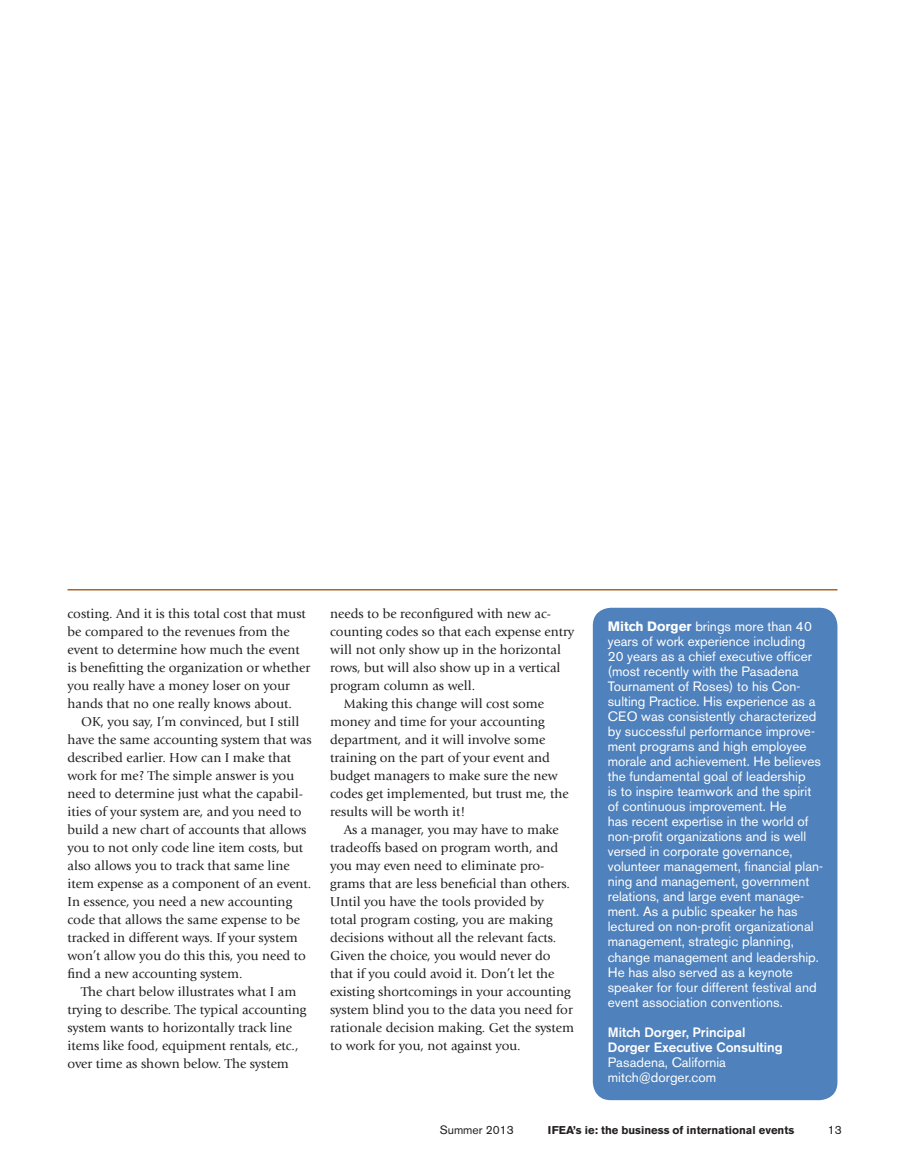
<style>
.page{position:relative;width:905px;height:1175px;background:#fff}
.page>*{position:absolute;margin:0;border:0;box-sizing:border-box;transform-origin:0 0}
.t1{font:13.5px/18px "Giovanni";color:#231f20}
.t2{font:13.5px/15px "Akzidenz Grotesk BE";color:#fff}
.t3{font:500 13.5px/15px "Akzidenz Grotesk BE";color:#fff}
.t4{font:12px "Akzidenz Grotesk BE";color:#231f20}
.t5{font:700 11.25px "Akzidenz Grotesk BE";color:#231f20}
.s1{font-weight:700}
</style>
<div class="page">
<div style="left:592px;top:608px;width:245px;height:492px;background:#4f81bc;border-radius:18px"></div>
<hr style="left:68px;top:589px;width:769px;height:1px;background:#b16321">
<p class="t1" style="left:68px;top:604px;width:244px">costing. And it is this total cost that must be compared to the revenues from the event to determine how much the event is benefitting the organization or whether you really have a money loser on your hands that no one really knows about.</p>
<p class="t1" style="left:68px;top:712px;width:246px;text-indent:14px">OK, you say, I’m convinced, but I still have the same accounting system that was described earlier. How can I make that work for me? The simple answer is you need to determine just what the capabil&shy;ities of your system are, and you need to build a new chart of accounts that allows you to not only code line item costs, but also allows you to track that same line item expense as a component of an event.<br>In essence, you need a new accounting code that allows the same expense to be tracked in different ways. If your system won’t allow you do this this, you need to find a new accounting system.</p>
<p class="t1" style="left:68px;top:982px;width:240px;text-indent:14px">The chart below illustrates what I am trying to describe. The typical accounting system wants to horizontally track line items like food, equipment rentals, etc., over time as shown below. The system</p>
<p class="t1" style="left:330px;top:604px;width:222px">needs to be reconfigured with new ac-</p>
<p class="t1" style="left:330px;top:622px;width:245px">counting codes so that each expense entry</p>
<p class="t1" style="left:330px;top:640px;width:232px">will not only show up in the horizontal</p>
<p class="t1" style="left:330px;top:658px;width:232px">rows, but will also show up in a vertical</p>
<p class="t1" style="left:330px;top:676px;width:146px">program column as well.</p>
<p class="t1" style="left:343px;top:694px;width:202px">Making this change will cost some</p>
<p class="t1" style="left:330px;top:712px;width:216px">money and time for your accounting</p>
<p class="t1" style="left:330px;top:730px;width:216px">department, and it will involve some</p>
<p class="t1" style="left:330px;top:748px;width:221px">training on the part of your event and</p>
<p class="t1" style="left:330px;top:766px;width:229px">budget managers to make sure the new</p>
<p class="t1" style="left:330px;top:784px;width:240px">codes get implemented, but trust me, the</p>
<p class="t1" style="left:330px;top:802px;width:137px">results will be worth it!</p>
<p class="t1" style="left:343px;top:820px;width:216px">As a manager, you may have to make</p>
<p class="t1" style="left:330px;top:838px;width:229px">tradeoffs based on program worth, and</p>
<p class="t1" style="left:330px;top:856px;width:216px">you may even need to eliminate pro-</p>
<p class="t1" style="left:330px;top:874px;width:241px">grams that are less beneficial than others.</p>
<p class="t1" style="left:330px;top:892px;width:215px">Until you have the tools provided by</p>
<p class="t1" style="left:330px;top:910px;width:224px">total program costing, you are making</p>
<p class="t1" style="left:330px;top:928px;width:227px">decisions without all the relevant facts.</p>
<p class="t1" style="left:330px;top:946px;width:222px">Given the choice, you would never do</p>
<p class="t1" style="left:330px;top:964px;width:226px">that if you could avoid it. Don’t let the</p>
<p class="t1" style="left:330px;top:982px;width:242px">existing shortcomings in your accounting</p>
<p class="t1" style="left:330px;top:1000px;width:244px">system blind you to the data you need for</p>
<p class="t1" style="left:330px;top:1018px;width:245px">rationale decision making. Get the system</p>
<p class="t1" style="left:330px;top:1036px;width:192px">to work for you, not against you.</p>
<p class="t2" style="left:608px;top:619px;width:217px"><span class="s1">Mitch Dorger</span> brings more than 40 years of work experience including 20 years as a chief executive officer (most recently with the Pasadena Tournament of Roses) to his Con&shy;sulting Practice. His experience as a CEO was consistently characterized by successful performance improve&shy;ment programs and high employee morale and achievement. He believes the fundamental goal of leadership<br>is to inspire teamwork and the spirit of continuous improvement. He<br>has recent expertise in the world of non-profit organizations and is well versed in corporate governance, volunteer management, financial plan&shy;ning and management, government relations, and large event manage&shy;ment. As a public speaker he has lectured on non-profit organizational management, strategic planning, change management and leadership.<br>He has also served as a keynote speaker for four different festival and event association conventions.</p>
<p class="t3" style="left:608px;top:1024px;width:176px">Mitch Dorger, Principal<br>Dorger Executive Consulting</p>
<p class="t2" style="left:608px;top:1054px;width:120px">Pasadena, California mitch@dorger.com</p>
<p class="t4" style="left:440px;top:1123px;width:76px">Summer 2013</p>
<p class="t5" style="left:548px;top:1124px;width:248px">IFEA’s ie: the business of international events</p>
<p class="t4" style="left:827px;top:1123px;width:15px">13</p>
</div>
